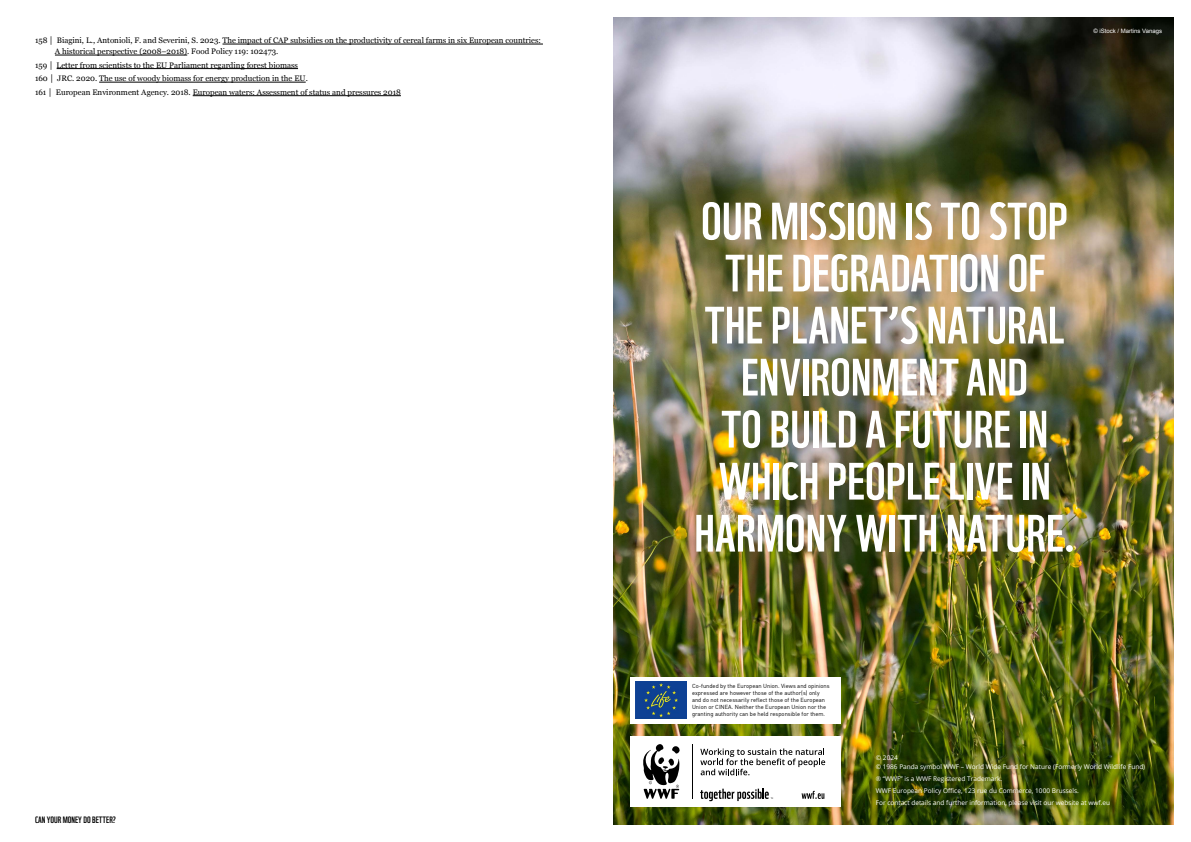
<style>
.page{position:relative;width:1191px;height:842px;background:#fff}
.page>*{position:absolute;margin:0;border:0;box-sizing:border-box;transform-origin:0 0}
.t1{font:51px/52px "WWF";color:#fff;text-align:center}
.t2{font:9px "WWF";color:#000}
.t3{font:8px/13.6px "Georgia";color:#000}
.t4{font:6.5px/11.8px "Open Sans";color:#fff}
.t5{font:6px "Arial";color:#fff}
.t6{font:5.8px/6.9px "DIN";color:#000}
.s1{font-size:9px}
</style>
<div class="page">
<img style="left:613px;top:18px;width:560px;height:806px">
<div style="left:630px;top:737px;width:210px;height:70px;background:#fff"></div>
<svg style="left:700px;top:789px;width:73px;height:12px"></svg>
<svg style="left:643px;top:744px;width:37px;height:55px"></svg>
<hr style="left:692px;top:744px;width:1px;height:55px;background:#000">
<svg style="left:700px;top:748px;width:125px;height:27px"></svg>
<svg style="left:801px;top:791px;width:23px;height:8px"></svg>
<div style="left:630px;top:677px;width:210px;height:46px;background:#fff"></div>
<img style="left:636px;top:682px;width:50px;height:36px">
<hr style="left:222px;top:44px;width:321px;height:1px;background:#000">
<hr style="left:55px;top:55px;width:132px;height:1px;background:#000">
<hr style="left:57px;top:68px;width:241px;height:1px;background:#000">
<hr style="left:99px;top:82px;width:207px;height:1px;background:#000">
<hr style="left:193px;top:95px;width:208px;height:1px;background:#000">
<p class="t3" style="left:55px;top:35px;width:487px;line-height:11px;text-indent:-20px">158 <span class="s1">|</span> Biagini, L., Antonioli, F. and Severini, S. 2023. The impact of CAP subsidies on the productivity of cereal farms in six European countries:<br>A historical perspective (2008–2018). Food Policy 119: 102473.</p>
<p class="t3" style="left:35px;top:58px;width:367px">159 <span class="s1">|</span> Letter from scientists to the EU Parliament regarding forest biomass<br>160 <span class="s1">|</span> JRC. 2020. The use of woody biomass for energy production in the EU.<br>161 <span class="s1">|</span> European Environment Agency. 2018. European waters: Assessment of status and pressures 2018</p>
<p class="t2" style="left:35px;top:814px;width:82px">CAN YOUR MONEY DO BETTER?</p>
<p class="t5" style="left:1093px;top:27px;width:70px">© iStock / Martins Vanags</p>
<h1 class="t1" style="left:694px;top:193px;width:382px">OUR MISSION IS TO STOP<br>THE DEGRADATION OF<br>THE PLANET’S NATURAL<br>ENVIRONMENT AND<br>TO BUILD A FUTURE IN<br>WHICH PEOPLE LIVE IN<br>HARMONY WITH NATURE.</h1>
<p class="t6" style="left:692px;top:682px;width:139px">Co-funded by the European Union. Views and opinions expressed are however those of the author(s) only and do not necessarily reflect those of the European Union or CINEA. Neither the European Union nor the granting authority can be held responsible for them.</p>
<p class="t4" style="left:875px;top:753px;width:271px;line-height:9px">© 2024<br>© 1986 Panda symbol WWF – World Wide Fund for Nature (Formerly World Wildlife Fund)</p>
<p class="t4" style="left:875px;top:773px;width:236px">® “WWF” is a WWF Registered Trademark.<br>WWF European Policy Office, 123 rue du Commerce, 1000 Brussels.<br>For contact details and further information, please visit our website at wwf.eu</p>
</div>
